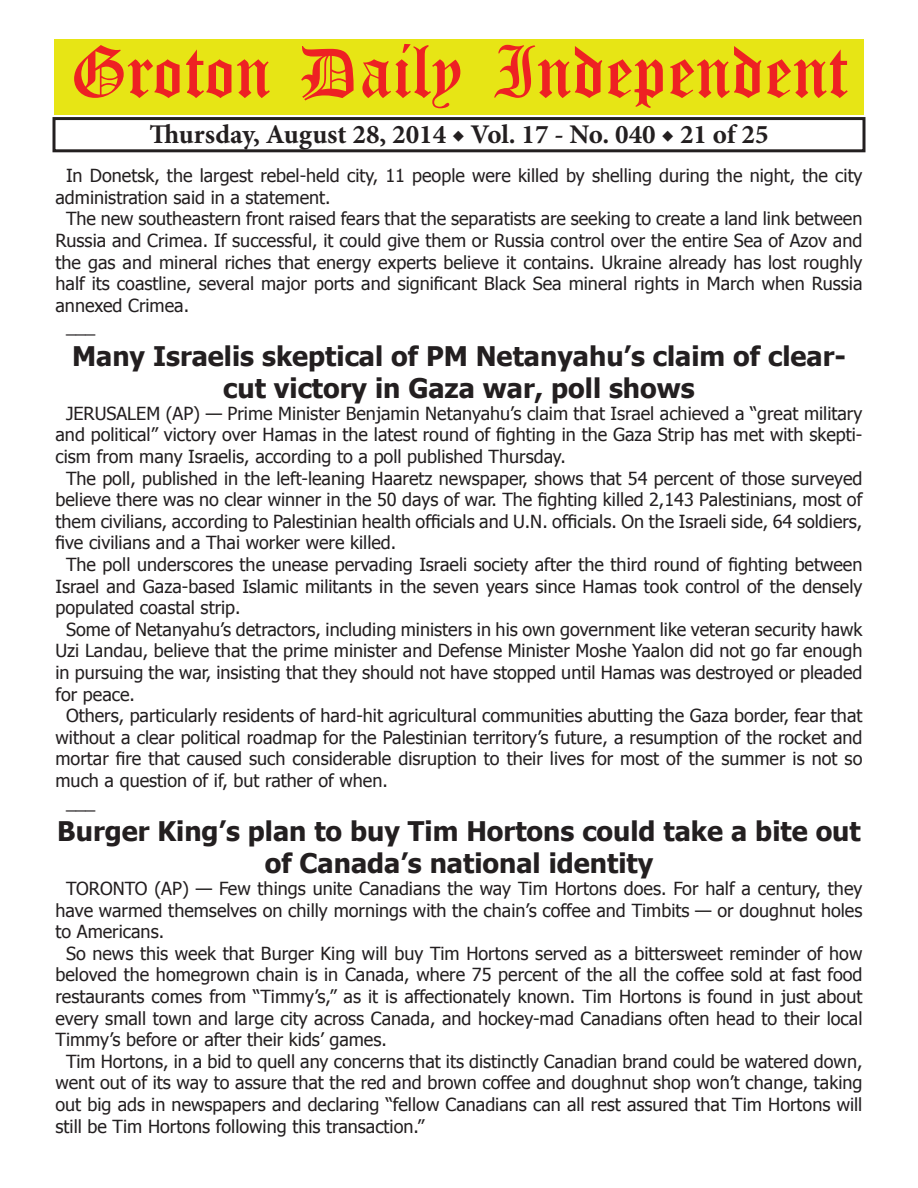
<style>
.page{position:relative;width:918px;height:1188px;background:#fff}
.page>*{position:absolute;margin:0;border:0;box-sizing:border-box;transform-origin:0 0}
.t1{font:54px "Old English Five";color:#ee2123}
.t2{font:700 27px/32.4px "Tahoma";color:#231f20;text-align:center}
.t3{font:700 27px "Minion Pro";color:#231f20}
.t4{font:18px "Tahoma";color:#231f20}
</style>
<div class="page">
<div style="left:52px;top:117px;width:814px;height:35px;border:3px solid #231f20"></div>
<div style="left:54px;top:40px;width:810px;height:75px;background:#e7e515"></div>
<h1 class="t1" style="left:70px;top:47px;width:779px">Groton Daily Independent</h1>
<h2 class="t3" style="left:149px;top:116px;width:621px">Thursday, August 28, 2014 ◆ Vol. 17 - No. 040 ◆ 21 of 25</h2>
<p class="t4" style="left:66px;top:164px;width:798px">In Donetsk, the largest rebel-held city, 11 people were killed by shelling during the night, the city</p>
<p class="t4" style="left:56px;top:185px;width:277px">administration said in a statement.</p>
<p class="t4" style="left:66px;top:207px;width:798px">The new southeastern front raised fears that the separatists are seeking to create a land link between</p>
<p class="t4" style="left:56px;top:228px;width:808px">Russia and Crimea. If successful, it could give them or Russia control over the entire Sea of Azov and</p>
<p class="t4" style="left:56px;top:250px;width:808px">the gas and mineral riches that energy experts believe it contains. Ukraine already has lost roughly</p>
<p class="t4" style="left:56px;top:272px;width:808px">half its coastline, several major ports and significant Black Sea mineral rights in March when Russia</p>
<p class="t4" style="left:56px;top:293px;width:135px">annexed Crimea.</p>
<p class="t4" style="left:66px;top:315px;width:31px">___</p>
<h2 class="t2" style="left:72px;top:338px;width:776px">Many Israelis skeptical of PM Netanyahu’s claim of clear&shy;cut victory in Gaza war, poll shows</h2>
<p class="t4" style="left:66px;top:401px;width:798px">JERUSALEM (AP) — Prime Minister Benjamin Netanyahu’s claim that Israel achieved a “great military</p>
<p class="t4" style="left:56px;top:423px;width:808px">and political” victory over Hamas in the latest round of fighting in the Gaza Strip has met with skepti-</p>
<p class="t4" style="left:56px;top:444px;width:512px">cism from many Israelis, according to a poll published Thursday.</p>
<p class="t4" style="left:66px;top:466px;width:798px">The poll, published in the left-leaning Haaretz newspaper, shows that 54 percent of those surveyed</p>
<p class="t4" style="left:56px;top:488px;width:808px">believe there was no clear winner in the 50 days of war. The fighting killed 2,143 Palestinians, most of</p>
<p class="t4" style="left:56px;top:509px;width:808px">them civilians, according to Palestinian health officials and U.N. officials. On the Israeli side, 64 soldiers,</p>
<p class="t4" style="left:56px;top:531px;width:342px">five civilians and a Thai worker were killed.</p>
<p class="t4" style="left:66px;top:552px;width:798px">The poll underscores the unease pervading Israeli society after the third round of fighting between</p>
<p class="t4" style="left:56px;top:574px;width:808px">Israel and Gaza-based Islamic militants in the seven years since Hamas took control of the densely</p>
<p class="t4" style="left:56px;top:596px;width:187px">populated coastal strip.</p>
<p class="t4" style="left:66px;top:617px;width:798px">Some of Netanyahu’s detractors, including ministers in his own government like veteran security hawk</p>
<p class="t4" style="left:56px;top:639px;width:809px">Uzi Landau, believe that the prime minister and Defense Minister Moshe Yaalon did not go far enough</p>
<p class="t4" style="left:56px;top:660px;width:808px">in pursuing the war, insisting that they should not have stopped until Hamas was destroyed or pleaded</p>
<p class="t4" style="left:56px;top:682px;width:81px">for peace.</p>
<p class="t4" style="left:66px;top:704px;width:798px">Others, particularly residents of hard-hit agricultural communities abutting the Gaza border, fear that</p>
<p class="t4" style="left:56px;top:725px;width:809px">without a clear political roadmap for the Palestinian territory’s future, a resumption of the rocket and</p>
<p class="t4" style="left:56px;top:747px;width:808px">mortar fire that caused such considerable disruption to their lives for most of the summer is not so</p>
<p class="t4" style="left:56px;top:768px;width:334px">much a question of if, but rather of when.</p>
<p class="t4" style="left:66px;top:790px;width:31px">___</p>
<h2 class="t2" style="left:57px;top:813px;width:805px">Burger King’s plan to buy Tim Hortons could take a bite out of Canada’s national identity</h2>
<p class="t4" style="left:66px;top:876px;width:798px">TORONTO (AP) — Few things unite Canadians the way Tim Hortons does. For half a century, they</p>
<p class="t4" style="left:56px;top:898px;width:808px">have warmed themselves on chilly mornings with the chain’s coffee and Timbits — or doughnut holes</p>
<p class="t4" style="left:56px;top:920px;width:110px">to Americans.</p>
<p class="t4" style="left:66px;top:941px;width:798px">So news this week that Burger King will buy Tim Hortons served as a bittersweet reminder of how</p>
<p class="t4" style="left:56px;top:963px;width:809px">beloved the homegrown chain is in Canada, where 75 percent of the all the coffee sold at fast food</p>
<p class="t4" style="left:56px;top:984px;width:808px">restaurants comes from “Timmy’s,” as it is affectionately known. Tim Hortons is found in just about</p>
<p class="t4" style="left:56px;top:1006px;width:808px">every small town and large city across Canada, and hockey-mad Canadians often head to their local</p>
<p class="t4" style="left:56px;top:1028px;width:333px">Timmy’s before or after their kids’ games.</p>
<p class="t4" style="left:66px;top:1049px;width:798px">Tim Hortons, in a bid to quell any concerns that its distinctly Canadian brand could be watered down,</p>
<p class="t4" style="left:56px;top:1071px;width:808px">went out of its way to assure that the red and brown coffee and doughnut shop won’t change, taking</p>
<p class="t4" style="left:56px;top:1092px;width:808px">out big ads in newspapers and declaring “fellow Canadians can all rest assured that Tim Hortons will</p>
<p class="t4" style="left:56px;top:1114px;width:370px">still be Tim Hortons following this transaction.”</p>
</div>
